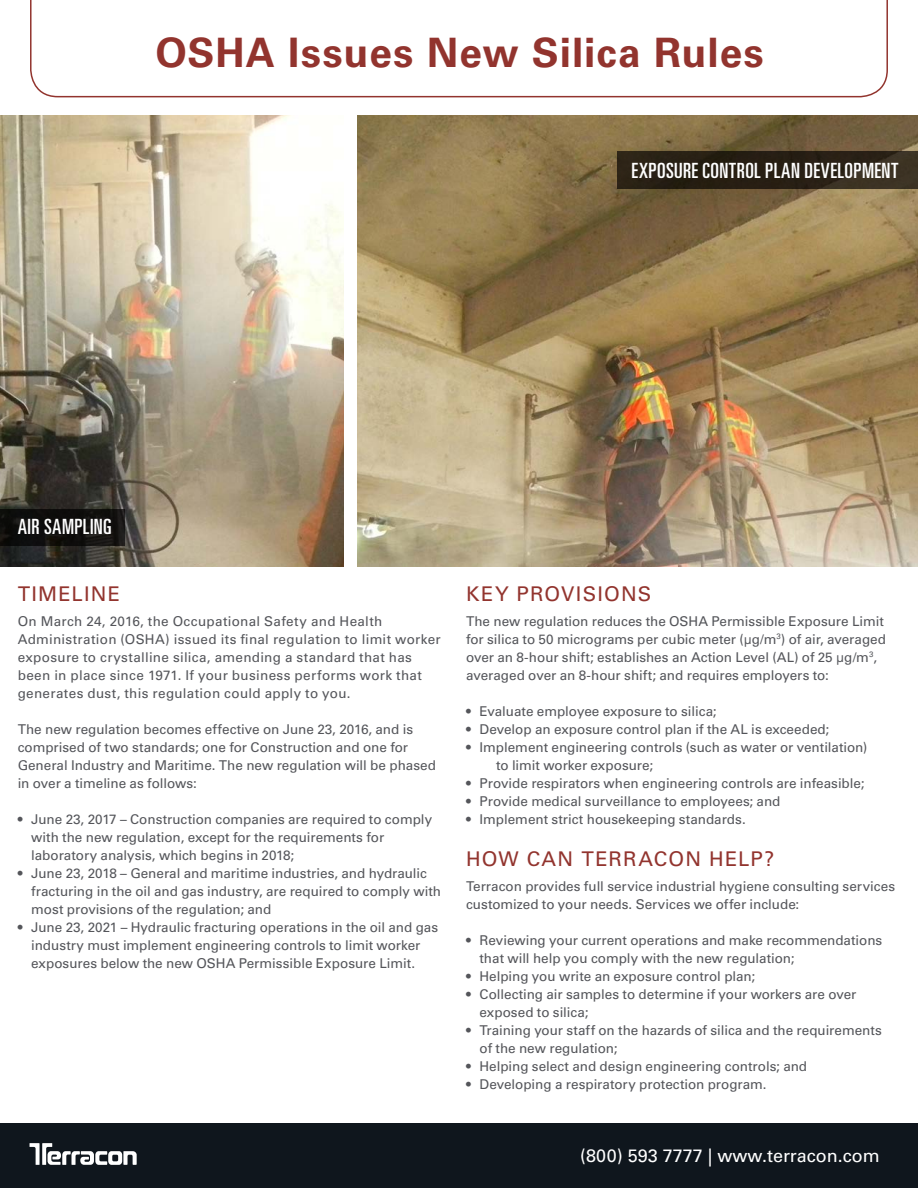
<style>
.page{position:relative;width:918px;height:1188px;background:#fff}
.page>*{position:absolute;margin:0;border:0;box-sizing:border-box;transform-origin:0 0}
.t1{font:700 40.5px "Univers LT Std";letter-spacing:.025em;color:#92342e}
.t2{font:ultra-condensed 21px "Univers LT Std";letter-spacing:.02em;color:#fff}
.t3{font:20.25px "Univers LT Std";letter-spacing:.055em;color:#92342e}
.t4{font:18px "Univers LT Std";color:#fff}
.t5{font:13.5px/18px "Univers LT Std";color:#54555a}
.t6{font:13.5px/18px "Univers LT Std";letter-spacing:.02em;color:#54555a}
</style>
<div class="page">
<svg style="left:30px;top:0;width:858px;height:97px"></svg>
<img style="left:358px;top:115px;width:560px;height:452px">
<img style="left:0;top:115px;width:344px;height:452px">
<div style="left:617px;top:152px;width:301px;height:37px;background:linear-gradient(to right,#221a0f,#352b1e)"></div>
<svg style="left:0;top:509px;width:125px;height:36px;background:#100f0e"></svg>
<div style="left:0;top:1123px;width:918px;height:65px;background:#0f161d"></div>
<svg style="left:30px;top:1143px;width:107px;height:22px"></svg>
<p class="t1" style="left:155px;top:29px;width:610px">OSHA Issues New Silica Rules</p>
<p class="t2" style="left:632px;top:159px;width:268px">EXPOSURE CONTROL PLAN DEVELOPMENT</p>
<p class="t2" style="left:18px;top:515px;width:95px">AIR SAMPLING</p>
<p class="t3" style="left:18px;top:582px;width:104px">TIMELINE</p>
<p class="t6" style="left:18px;top:612px;width:425px">On March 24, 2016, the Occupational Safety and Health Administration (OSHA) issued its final regulation to limit worker exposure to crystalline silica, amending a standard that has been in place since 1971. If your business performs work that generates dust, this regulation could apply to you.</p>
<p class="t5" style="left:18px;top:720px;width:420px">The new regulation becomes effective on June 23, 2016, and is comprised of two standards; one for Construction and one for General Industry and Maritime. The new regulation will be phased in over a timeline as follows:</p>
<p class="t5" style="left:31px;top:810px;width:402px;text-indent:-13px">• June 23, 2017 – Construction companies are required to comply with the new regulation, except for the requirements for laboratory analysis, which begins in 2018;</p>
<p class="t5" style="left:31px;top:864px;width:411px;text-indent:-13px">• June 23, 2018 – General and maritime industries, and hydraulic fracturing in the oil and gas industry, are required to comply with most provisions of the regulation; and</p>
<p class="t5" style="left:31px;top:918px;width:408px;text-indent:-13px">• June 23, 2021 – Hydraulic fracturing operations in the oil and gas industry must implement engineering controls to limit worker exposures below the new OSHA Permissible Exposure Limit.</p>
<p class="t3" style="left:466px;top:582px;width:187px">KEY PROVISIONS</p>
<p class="t5" style="left:466px;top:612px;width:422px">The new regulation reduces the OSHA Permissible Exposure Limit for silica to 50 micrograms per cubic meter (µg/m<sup>3</sup>) of air, averaged over an 8-hour shift; establishes an Action Level (AL) of 25 µg/m<sup>3</sup>, averaged over an 8-hour shift; and requires employers to:</p>
<p class="t5" style="left:466px;top:702px;width:252px">• Evaluate employee exposure to silica;</p>
<p class="t5" style="left:466px;top:720px;width:365px">• Develop an exposure control plan if the AL is exceeded;</p>
<p class="t5" style="left:496px;top:738px;width:373px;text-indent:-30px">• Implement engineering controls (such as water or ventilation) to limit worker exposure;</p>
<p class="t5" style="left:466px;top:774px;width:400px">• Provide respirators when engineering controls are infeasible;</p>
<p class="t5" style="left:466px;top:792px;width:316px">• Provide medical surveillance to employees; and</p>
<p class="t5" style="left:466px;top:810px;width:281px">• Implement strict housekeeping standards.</p>
<p class="t3" style="left:466px;top:847px;width:310px">HOW CAN TERRACON HELP?</p>
<p class="t5" style="left:466px;top:877px;width:431px">Terracon provides full service industrial hygiene consulting services customized to your needs. Services we offer include:</p>
<p class="t5" style="left:480px;top:931px;width:404px;text-indent:-14px">• Reviewing your current operations and make recommendations that will help you comply with the new regulation;</p>
<p class="t5" style="left:466px;top:967px;width:291px">• Helping you write an exposure control plan;</p>
<p class="t5" style="left:480px;top:985px;width:378px;text-indent:-14px">• Collecting air samples to determine if your workers are over exposed to silica;</p>
<p class="t5" style="left:480px;top:1021px;width:404px;text-indent:-14px">• Training your staff on the hazards of silica and the requirements of the new regulation;</p>
<p class="t5" style="left:466px;top:1057px;width:343px">• Helping select and design engineering controls; and</p>
<p class="t5" style="left:466px;top:1075px;width:302px">• Developing a respiratory protection program.</p>
<p class="t4" style="left:580px;top:1145px;width:301px">(800) 593 7777 | www.terracon.com</p>
</div>
